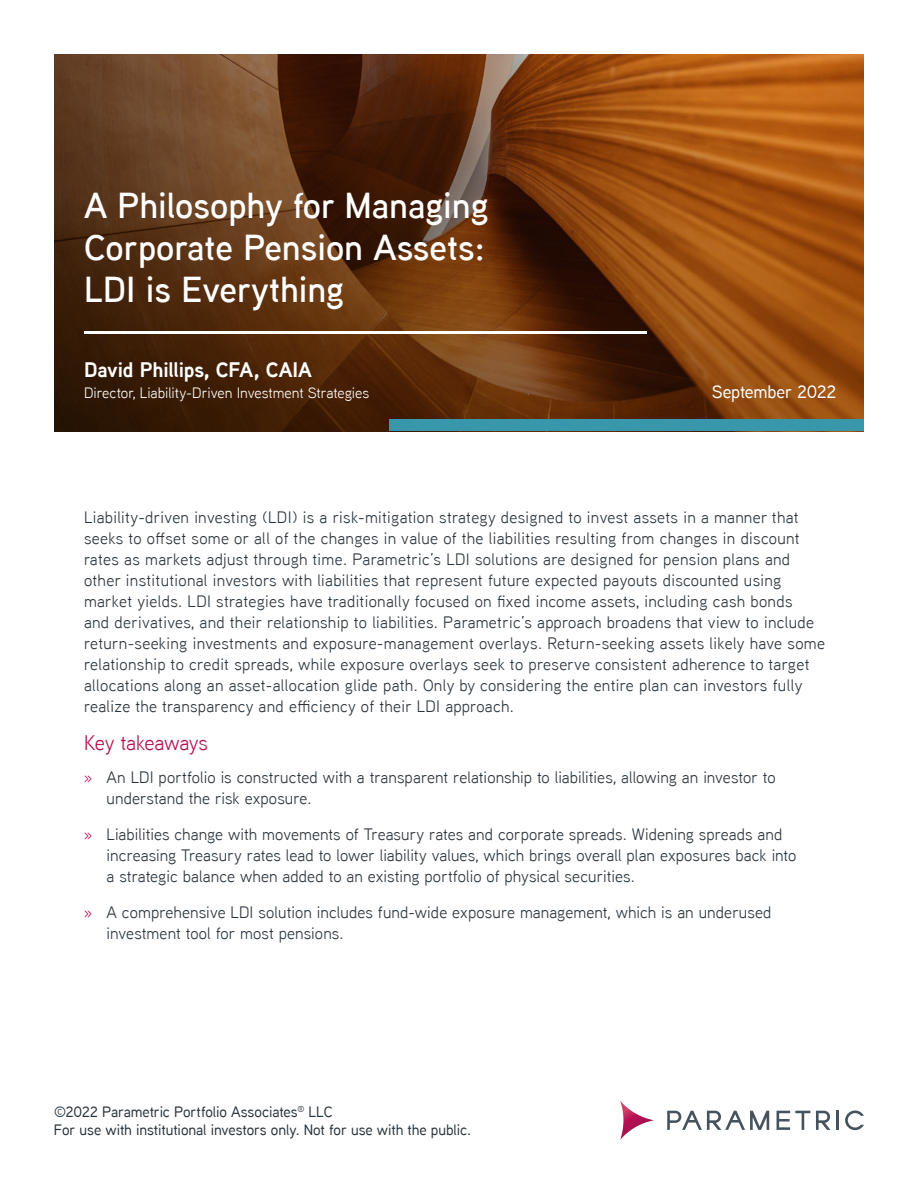
<style>
.page{position:relative;width:918px;height:1188px;background:#fff}
.page>*{position:absolute;margin:0;border:0;box-sizing:border-box;transform-origin:0 0}
.t1{font:600 36px/42px "Aaux Next";color:#fff;text-align:justify}
.t2{font:700 21px "Aaux Next";letter-spacing:-.005em;color:#fff}
.t3{font:21px "Aaux Next";letter-spacing:-.015em;color:#b50f52}
.t4{font:500 18px "Aaux Next";letter-spacing:-.005em;color:#fff}
.t5{font:16.5px/21px "Aaux Next";letter-spacing:.02em;color:#2a333b}
.t6{font:500 15px/18px "Aaux Next";letter-spacing:-.005em;color:#29333b}
.t7{font:15px "Aaux Next";letter-spacing:-.005em;color:#fff}
.s1{color:#b50f52}
</style>
<div class="page">
<svg style="left:816px;top:1111px;width:14px;height:19px"></svg>
<svg style="left:667px;top:1111px;width:102px;height:19px"></svg>
<svg style="left:777px;top:1111px;width:33px;height:19px"></svg>
<hr style="left:836px;top:1111px;width:3px;height:19px;background:#46535c">
<svg style="left:845px;top:1110px;width:19px;height:20px"></svg>
<svg style="left:620px;top:1101px;width:34px;height:39px"></svg>
<svg style="left:54px;top:54px;width:810px;height:377px;background:#6f3a12"></svg>
<hr style="left:84px;top:331px;width:562px;height:3px;background:#fff">
<div style="left:390px;top:419px;width:474px;height:12px;background:#3997ab"></div>
<h1 class="t1" style="left:84px;top:184px;width:406px">A Philosophy for Managing Corporate Pension Assets:<br>LDI is Everything</h1>
<p class="t2" style="left:84px;top:354px;width:230px">David Phillips, CFA, CAIA</p>
<p class="t7" style="left:84px;top:382px;width:287px">Director, Liability-Driven Investment Strategies</p>
<p class="t4" style="left:712px;top:379px;width:126px">September 2022</p>
<p class="t5" style="left:84px;top:506px;width:743px">Liability-driven investing (LDI) is a risk-mitigation strategy designed to invest assets in a manner that seeks to offset some or all of the changes in value of the liabilities resulting from changes in discount rates as markets adjust through time. Parametric’s LDI solutions are designed for pension plans and other institutional investors with liabilities that represent future expected payouts discounted using market yields. LDI strategies have traditionally focused on fixed income assets, including cash bonds<br>and derivatives, and their relationship to liabilities. Parametric’s approach broadens that view to include return-seeking investments and exposure-management overlays. Return-seeking assets likely have some relationship to credit spreads, while exposure overlays seek to preserve consistent adherence to target allocations along an asset-allocation glide path. Only by considering the entire plan can investors fully realize the transparency and efficiency of their LDI approach.</p>
<p class="t3" style="left:84px;top:728px;width:126px">Key takeaways</p>
<p class="t5" style="left:107px;top:766px;width:670px;text-indent:-23px"><span class="s1">»</span> An LDI portfolio is constructed with a transparent relationship to liabilities, allowing an investor to understand the risk exposure.</p>
<p class="t5" style="left:107px;top:823px;width:691px;text-indent:-23px"><span class="s1">»</span> Liabilities change with movements of Treasury rates and corporate spreads. Widening spreads and increasing Treasury rates lead to lower liability values, which brings overall plan exposures back into a strategic balance when added to an existing portfolio of physical securities.</p>
<p class="t5" style="left:107px;top:901px;width:666px;text-indent:-23px"><span class="s1">»</span> A comprehensive LDI solution includes fund-wide exposure management, which is an underused investment tool for most pensions.</p>
<p class="t6" style="left:54px;top:1102px;width:419px">©2022 Parametric Portfolio Associates<sup>®</sup> LLC<br>For use with institutional investors only. Not for use with the public.</p>
</div>
